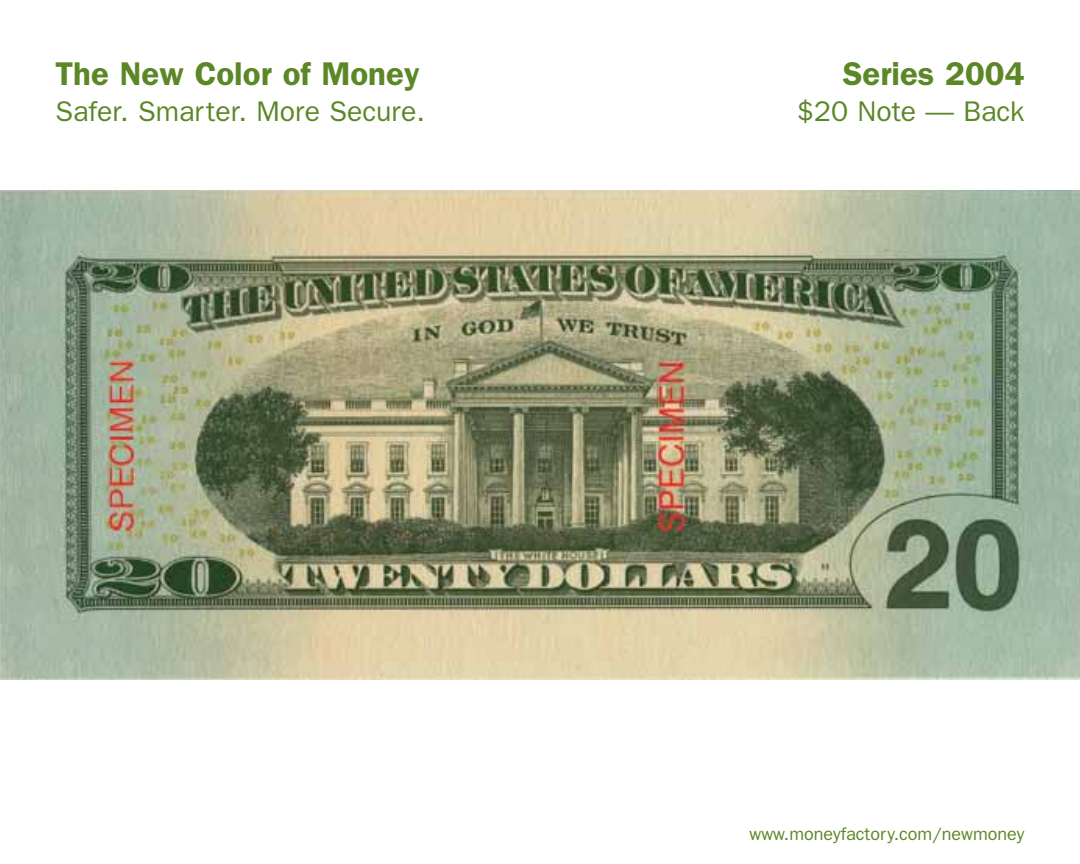
<style>
.page{position:relative;width:1080px;height:864px;background:#fff}
.page>*{position:absolute;margin:0;border:0;box-sizing:border-box;transform-origin:0 0}
.t1{font:600 33px "Franklin Gothic";color:#5b8727}
.t2{font:28.5px "Franklin Gothic";color:#5b8727}
.t3{font:18px "Franklin Gothic";color:#5b8727}
</style>
<div class="page">
<img style="left:0;top:190px;width:1080px;height:490px">
<p class="t1" style="left:56px;top:63px;width:366px">The New Color of Money</p>
<p class="t2" style="left:56px;top:102px;width:371px">Safer. Smarter. More Secure.</p>
<p class="t1" style="left:843px;top:63px;width:183px">Series 2004</p>
<p class="t2" style="left:797px;top:102px;width:229px">$20 Note — Back</p>
<p class="t3" style="left:750px;top:828px;width:277px">www.moneyfactory.com/newmoney</p>
</div>
